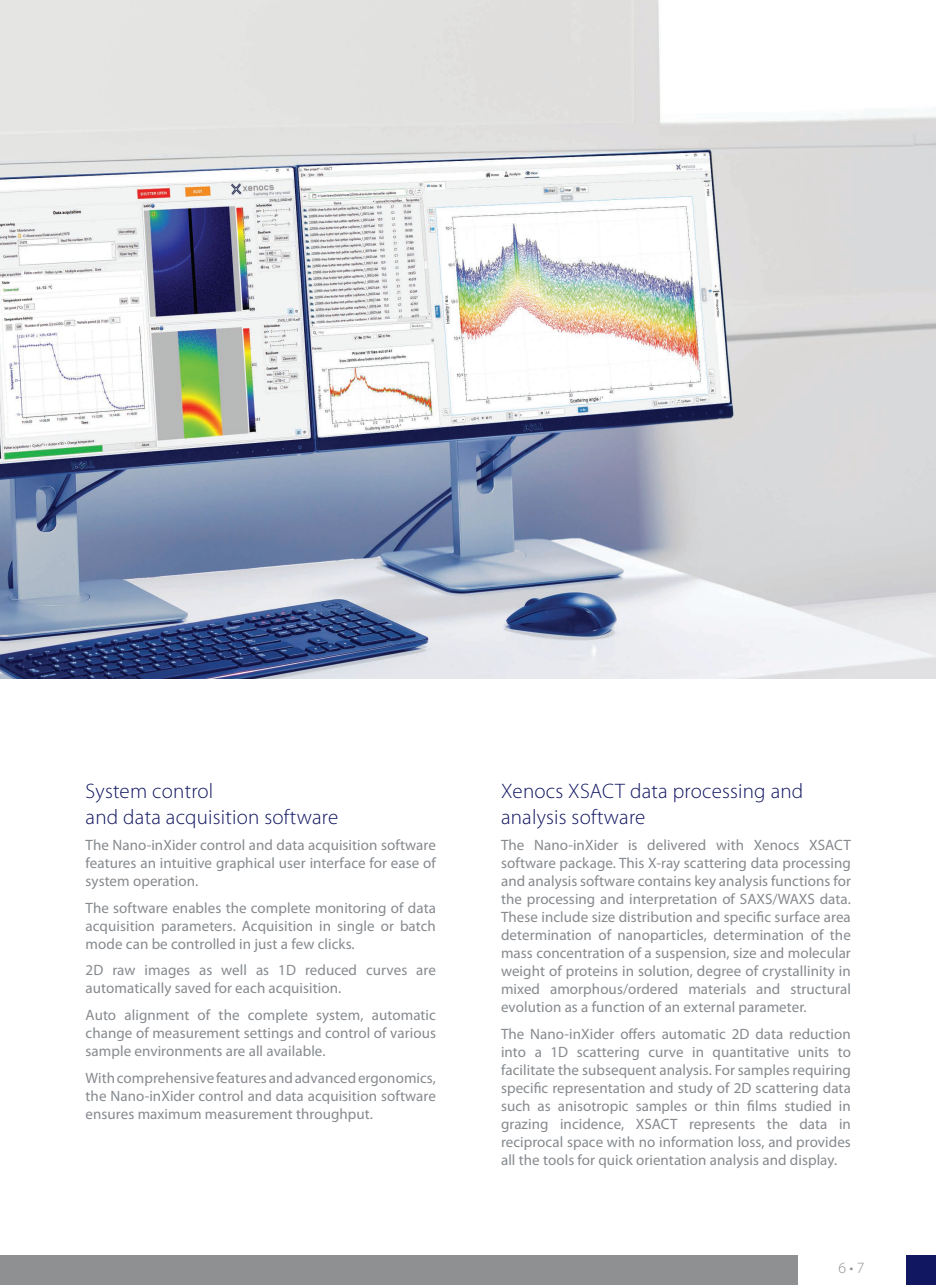
<style>
.page{position:relative;width:936px;height:1285px;background:#fff}
.page>*{position:absolute;margin:0;border:0;box-sizing:border-box;transform-origin:0 0}
.t1{font:300 21px/25.5px "Myriad Pro";letter-spacing:.01em;color:#121761}
.t2{font:300 15.75px "Myriad Pro";color:#8e9091}
.t3{font:15px/18px "Myriad Pro";letter-spacing:.005em;color:#868a8e;text-align:justify}
</style>
<div class="page">
<div style="left:906px;top:1254px;width:29px;height:30px;background:#121761"></div>
<div style="left:0;top:1254px;width:797px;height:30px;background:#8e9091"></div>
<img style="left:0;top:0;width:935px;height:678px">
<h1 class="t1" style="left:86px;top:778px;width:254px">System control<br>and data acquisition software</h1>
<p class="t3" style="left:86px;top:836px;width:352px">The Nano-inXider control and data acquisition software features an intuitive graphical user interface for ease of system operation.</p>
<p class="t3" style="left:86px;top:898px;width:352px">The software enables the complete monitoring of data acquisition parameters. Acquisition in single or batch mode can be controlled in just a few clicks.</p>
<p class="t3" style="left:86px;top:961px;width:352px">2D raw images as well as 1D reduced curves are automatically saved for each acquisition.</p>
<p class="t3" style="left:86px;top:1005px;width:352px">Auto alignment of the complete system, automatic change of measurement settings and control of various sample environments are all available.</p>
<p class="t3" style="left:86px;top:1068px;width:352px">With comprehensive features and advanced ergonomics, the Nano-inXider control and data acquisition software ensures maximum measurement throughput.</p>
<h1 class="t1" style="left:501px;top:778px;width:304px">Xenocs XSACT data processing and analysis software</h1>
<p class="t3" style="left:501px;top:836px;width:351px">The Nano-inXider is delivered with Xenocs XSACT software package. This X-ray scattering data processing and analysis software contains key analysis functions for the processing and interpretation of SAXS/WAXS data.<br>These include size distribution and specific surface area determination of nanoparticles, determination of the mass concentration of a suspension, size and molecular weight of proteins in solution, degree of crystallinity in mixed amorphous/ordered materials and structural evolution as a function of an external parameter.</p>
<p class="t3" style="left:501px;top:1024px;width:351px">The Nano-inXider offers automatic 2D data reduction into a 1D scattering curve in quantitative units to facilitate the subsequent analysis. For samples requiring specific representation and study of 2D scattering data such as anisotropic samples or thin films studied in grazing incidence, XSACT represents the data in reciprocal space with no information loss, and provides all the tools for quick orientation analysis and display.</p>
<p class="t2" style="left:838px;top:1258px;width:28px">6 • 7</p>
</div>
